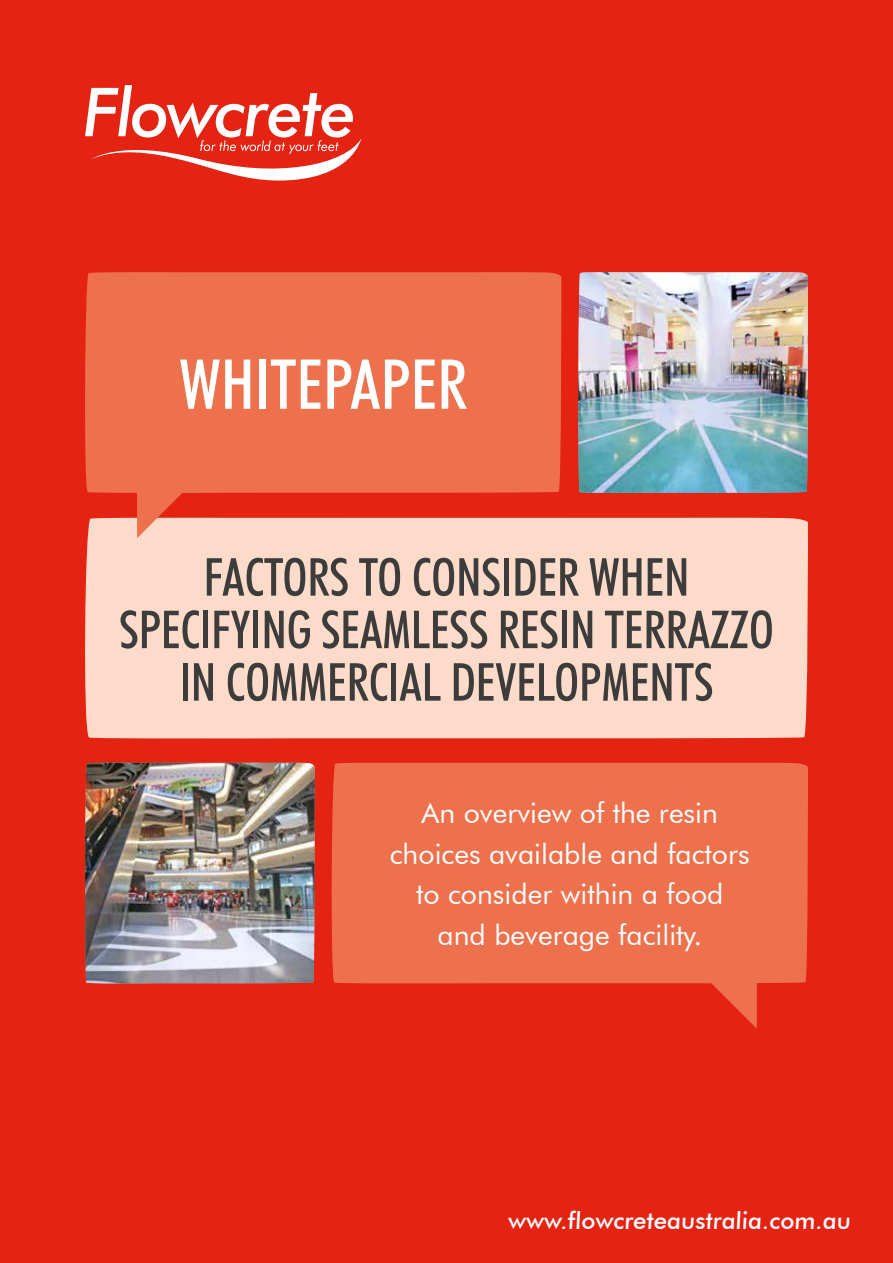
<style>
.page{position:relative;width:893px;height:1263px;background:#e42313}
.page>*{position:absolute;margin:0;border:0;box-sizing:border-box;transform-origin:0 0}
.t1{font:500 condensed 69px "Futura BT";color:#fff}
.t2{font:500 condensed 52.5px/52.5px "Futura BT";letter-spacing:-.005em;color:#3c3c3b;text-align:center}
.t3{font:28.5px/40.5px "Futura BT";color:#fff;text-align:center}
.t4{font:500 24px "Futura BT";color:#fff}
</style>
<div class="page">
<div style="left:85px;top:517px;width:723px;height:222px;background:#fcdbcb"></div>
<svg style="left:85px;top:85px;width:276px;height:96px"></svg>
<div style="left:331px;top:762px;width:477px;height:222px;background:#ee714d"></div>
<svg style="left:693px;top:965px;width:64px;height:64px"></svg>
<div style="left:85px;top:272px;width:477px;height:221px;background:#ee714d"></div>
<svg style="left:137px;top:474px;width:64px;height:64px"></svg>
<img style="left:85px;top:762px;width:230px;height:222px">
<img style="left:578px;top:272px;width:230px;height:221px">
<h1 class="t1" style="left:179px;top:342px;width:290px">WHITEPAPER</h1>
<h2 class="t2" style="left:119px;top:550px;width:656px">FACTORS TO CONSIDER WHEN<br>SPECIFYING SEAMLESS RESIN TERRAZZO<br>IN COMMERCIAL DEVELOPMENTS</h2>
<p class="t3" style="left:390px;top:792px;width:361px">An overview of the resin choices available and factors to consider within a food and beverage facility.</p>
<p class="t4" style="left:508px;top:1206px;width:345px">www.flowcreteaustralia.com.au</p>
</div>
